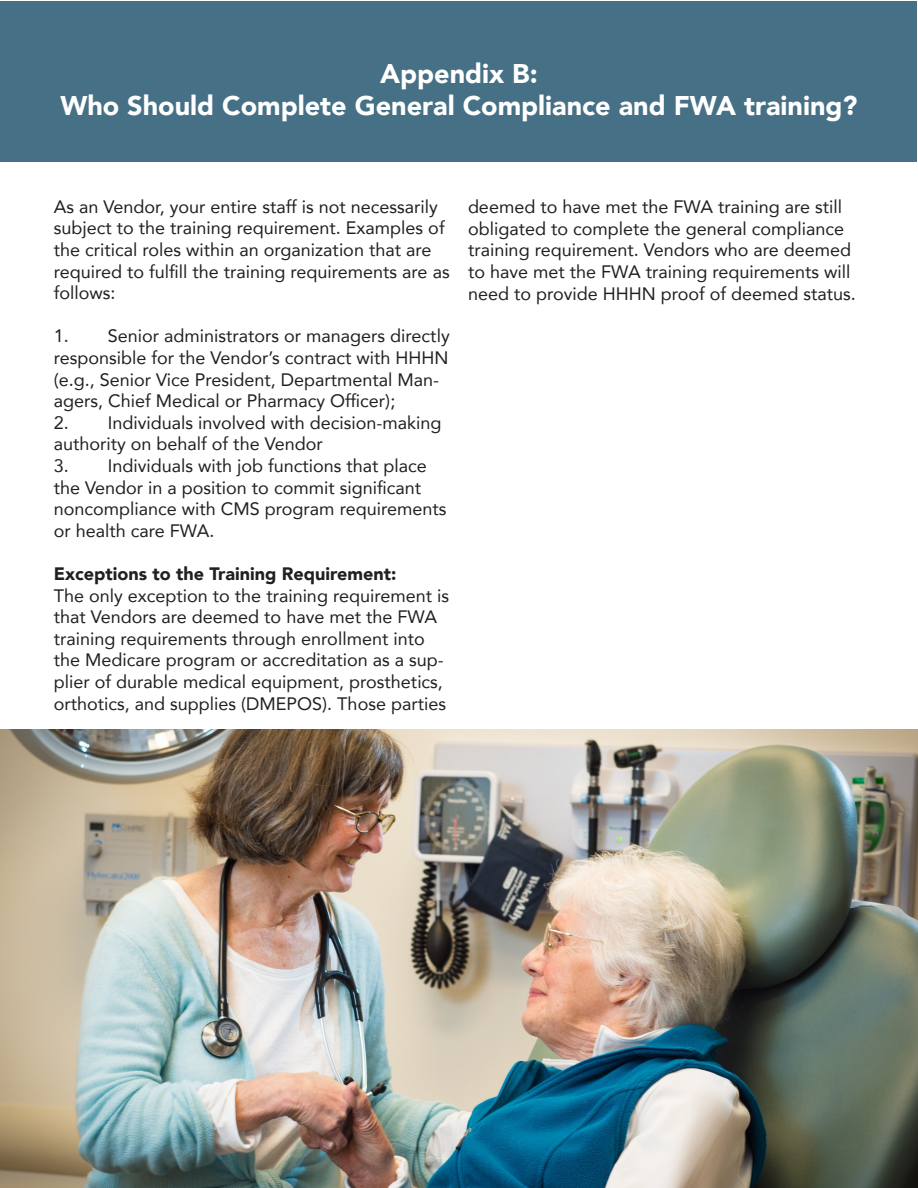
<style>
.page{position:relative;width:918px;height:1188px;background:#fff}
.page>*{position:absolute;margin:0;border:0;box-sizing:border-box;transform-origin:0 0}
.t1{font:900 27px "Avenir";color:#fff}
.t2{font:18px/21.6px "Avenir";color:#231f20}
.t3{font:900 18px "Avenir";color:#231f20}
</style>
<div class="page">
<div style="left:1px;top:1px;width:916px;height:160px;background:#467085"></div>
<img style="left:0;top:729px;width:918px;height:459px">
<p class="t1" style="left:380px;top:50px;width:159px">Appendix B:</p>
<p class="t1" style="left:60px;top:82px;width:799px">Who Should Complete General Compliance and FWA training?</p>
<p class="t2" style="left:54px;top:195px;width:397px">As an Vendor, your entire staff is not necessarily subject to the training requirement. Examples of the critical roles within an organization that are required to fulfill the training requirements are as follows:</p>
<p class="t2" style="left:54px;top:325px;width:397px">1. Senior administrators or managers directly responsible for the Vendor’s contract with HHHN (e.g., Senior Vice President, Departmental Man&shy;agers, Chief Medical or Pharmacy Officer);</p>
<p class="t2" style="left:54px;top:411px;width:389px">2. Individuals involved with decision-making authority on behalf of the Vendor</p>
<p class="t2" style="left:54px;top:454px;width:394px">3. Individuals with job functions that place the Vendor in a position to commit significant noncompliance with CMS program requirements or health care FWA.</p>
<p class="t3" style="left:54px;top:558px;width:344px">Exceptions to the Training Requirement:</p>
<p class="t2" style="left:54px;top:584px;width:397px">The only exception to the training requirement is that Vendors are deemed to have met the FWA training requirements through enrollment into the Medicare program or accreditation as a sup&shy;plier of durable medical equipment, prosthetics, orthotics, and supplies (DMEPOS). Those parties</p>
<p class="t2" style="left:468px;top:196px;width:389px">deemed to have met the FWA training are still obligated to complete the general compliance training requirement. Vendors who are deemed to have met the FWA training requirements will need to provide HHHN proof of deemed status.</p>
</div>
